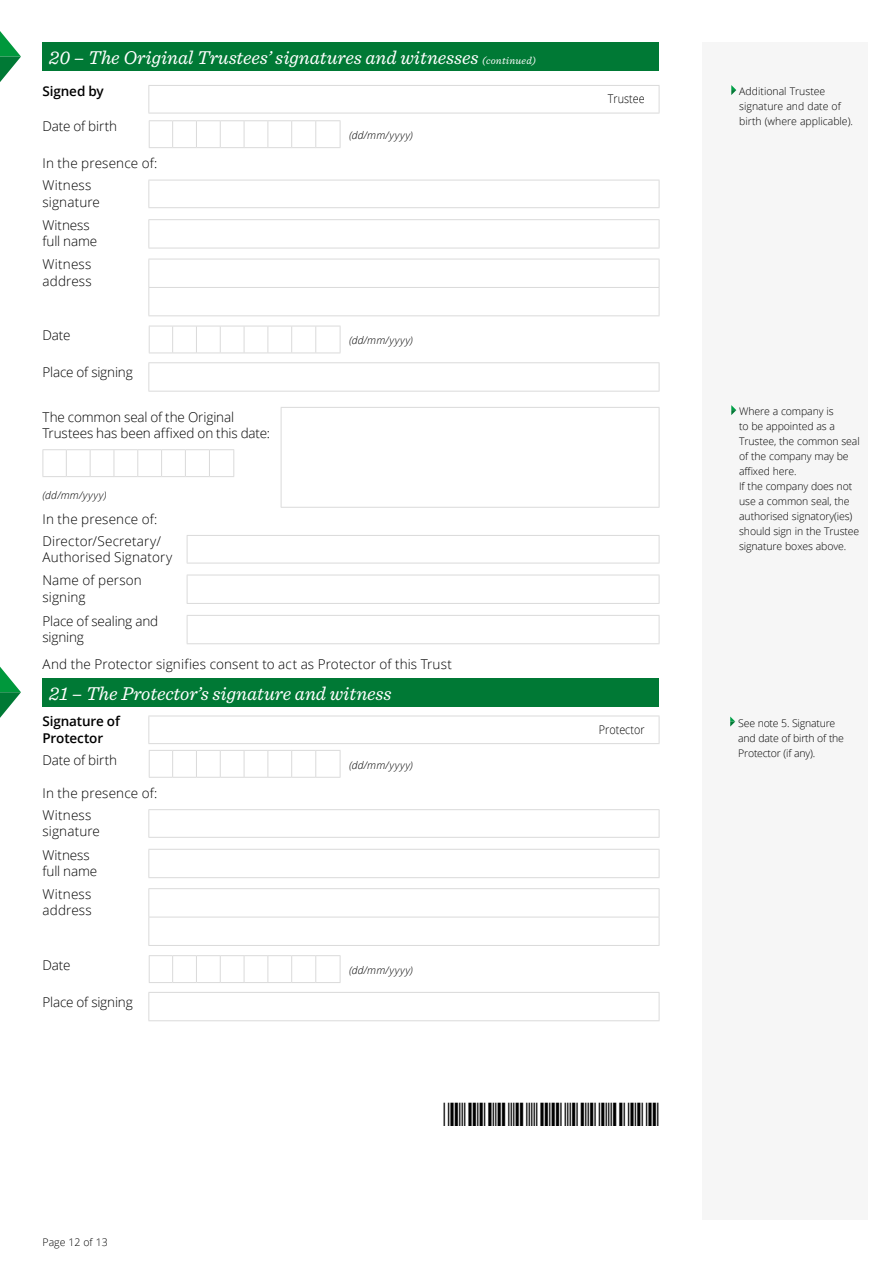
<style>
.page{position:relative;width:893px;height:1263px;background:#fff}
.page>*{position:absolute;margin:0;border:0;box-sizing:border-box;transform-origin:0 0}
.t1{font:italic 19.5px "Sentinel";color:#fff}
.t2{font:300 13.5px/21.9px "Open Sans";letter-spacing:.005em;color:#000}
.t3{font:600 13.5px/16.2px "Open Sans";letter-spacing:-.01em;color:#000}
.t4{font:300 13.5px "Open Sans";letter-spacing:-.015em;color:#000}
.t5{font:300 12px "Open Sans";color:#000;scale:.9 1}
.t6{font:300 10.5px/15px "Open Sans";letter-spacing:-.01em;color:#000}
.t7{font:italic 300 10.5px "Open Sans";letter-spacing:.06em;color:#000}
.s1{font-size:10.5px}
</style>
<div class="page">
<div style="left:702px;top:43px;width:165px;height:1177px;background:#f6f6f6"></div>
<div style="left:43px;top:678px;width:616px;height:28px;background:#007935"></div>
<hr style="left:148px;top:85px;width:511px;height:1px;background:#dadada">
<svg style="left:148px;top:86px;width:1px;height:27px"></svg>
<svg style="left:659px;top:86px;width:1px;height:27px"></svg>
<hr style="left:148px;top:113px;width:511px;height:1px;background:#dadada">
<svg style="left:149px;top:120px;width:192px;height:28px"></svg>
<hr style="left:148px;top:180px;width:511px;height:1px;background:#dadada">
<svg style="left:148px;top:180px;width:1px;height:27px"></svg>
<svg style="left:659px;top:180px;width:1px;height:27px"></svg>
<hr style="left:148px;top:207px;width:511px;height:1px;background:#dadada">
<hr style="left:148px;top:219px;width:511px;height:1px;background:#dadada">
<svg style="left:148px;top:220px;width:1px;height:28px"></svg>
<svg style="left:659px;top:220px;width:1px;height:28px"></svg>
<hr style="left:148px;top:248px;width:511px;height:1px;background:#dadada">
<hr style="left:148px;top:259px;width:511px;height:1px;background:#dadada">
<hr style="left:148px;top:287px;width:511px;height:1px;background:#dadada">
<svg style="left:148px;top:259px;width:1px;height:56px"></svg>
<svg style="left:659px;top:259px;width:1px;height:56px"></svg>
<hr style="left:148px;top:315px;width:511px;height:1px;background:#dadada">
<svg style="left:149px;top:326px;width:192px;height:28px"></svg>
<hr style="left:148px;top:362px;width:511px;height:1px;background:#dadada">
<svg style="left:148px;top:363px;width:1px;height:28px"></svg>
<svg style="left:659px;top:363px;width:1px;height:28px"></svg>
<hr style="left:148px;top:391px;width:511px;height:1px;background:#dadada">
<hr style="left:281px;top:407px;width:378px;height:1px;background:#dadada">
<hr style="left:281px;top:408px;width:1px;height:99px;background:#dadada">
<hr style="left:659px;top:408px;width:1px;height:99px;background:#dadada">
<hr style="left:281px;top:507px;width:378px;height:1px;background:#dadada">
<svg style="left:43px;top:449px;width:191px;height:28px"></svg>
<hr style="left:187px;top:535px;width:472px;height:1px;background:#dadada">
<svg style="left:187px;top:536px;width:1px;height:27px"></svg>
<svg style="left:659px;top:536px;width:1px;height:27px"></svg>
<hr style="left:187px;top:563px;width:472px;height:1px;background:#dadada">
<hr style="left:187px;top:575px;width:472px;height:1px;background:#dadada">
<svg style="left:187px;top:576px;width:1px;height:27px"></svg>
<svg style="left:659px;top:575px;width:1px;height:28px"></svg>
<hr style="left:187px;top:603px;width:472px;height:1px;background:#dadada">
<hr style="left:187px;top:615px;width:472px;height:1px;background:#dadada">
<svg style="left:187px;top:616px;width:1px;height:27px"></svg>
<svg style="left:659px;top:616px;width:1px;height:27px"></svg>
<hr style="left:187px;top:643px;width:472px;height:1px;background:#dadada">
<hr style="left:148px;top:716px;width:511px;height:1px;background:#dadada">
<svg style="left:148px;top:716px;width:1px;height:27px"></svg>
<svg style="left:659px;top:716px;width:1px;height:27px"></svg>
<hr style="left:148px;top:743px;width:511px;height:1px;background:#dadada">
<svg style="left:149px;top:750px;width:192px;height:28px"></svg>
<hr style="left:148px;top:809px;width:511px;height:1px;background:#dadada">
<svg style="left:148px;top:810px;width:1px;height:27px"></svg>
<svg style="left:659px;top:810px;width:1px;height:27px"></svg>
<hr style="left:148px;top:837px;width:511px;height:1px;background:#dadada">
<hr style="left:148px;top:849px;width:511px;height:1px;background:#dadada">
<svg style="left:148px;top:850px;width:1px;height:27px"></svg>
<svg style="left:659px;top:850px;width:1px;height:27px"></svg>
<hr style="left:148px;top:877px;width:511px;height:1px;background:#dadada">
<hr style="left:148px;top:888px;width:511px;height:1px;background:#dadada">
<hr style="left:148px;top:917px;width:511px;height:1px;background:#dadada">
<svg style="left:148px;top:889px;width:1px;height:56px"></svg>
<svg style="left:659px;top:889px;width:1px;height:56px"></svg>
<hr style="left:148px;top:945px;width:511px;height:1px;background:#dadada">
<svg style="left:149px;top:955px;width:192px;height:28px"></svg>
<hr style="left:148px;top:992px;width:511px;height:1px;background:#dadada">
<svg style="left:148px;top:993px;width:1px;height:27px"></svg>
<svg style="left:659px;top:993px;width:1px;height:27px"></svg>
<hr style="left:148px;top:1020px;width:511px;height:1px;background:#dadada">
<svg style="left:0;top:667px;width:21px;height:51px"></svg>
<div style="left:43px;top:42px;width:616px;height:29px;background:#007935"></div>
<svg style="left:0;top:31px;width:21px;height:51px"></svg>
<svg style="left:731px;top:85px;width:5px;height:10px"></svg>
<svg style="left:731px;top:405px;width:5px;height:10px"></svg>
<svg style="left:730px;top:716px;width:5px;height:10px"></svg>
<h1 class="t1" style="left:49px;top:43px;width:488px">20 – The Original Trustees’ signatures and witnesses <span class="s1">(continued)</span></h1>
<p class="t3" style="left:43px;top:82px;width:63px">Signed by</p>
<p class="t2" style="left:43px;top:115px;width:76px">Date of birth</p>
<p class="t2" style="left:43px;top:152px;width:116px">In the presence of:<br>Witness</p>
<p class="t2" style="left:43px;top:190px;width:59px;line-height:23.4px">signature<br>Witness</p>
<p class="t2" style="left:43px;top:229px;width:56px;line-height:23.2px">full name<br>Witness</p>
<p class="t2" style="left:43px;top:269px;width:51px">address</p>
<p class="t2" style="left:43px;top:324px;width:30px">Date</p>
<p class="t4" style="left:43px;top:363px;width:92px">Place of signing</p>
<p class="t2" style="left:43px;top:409px;width:229px;line-height:16.2px">The common seal of the Original<br>Trustees has been affixed on this date:</p>
<p class="t7" style="left:349px;top:128px;width:65px">(dd/mm/yyyy)</p>
<p class="t7" style="left:349px;top:333px;width:65px">(dd/mm/yyyy)</p>
<p class="t5" style="left:608px;top:91px;width:42px">Trustee</p>
<p class="t7" style="left:43px;top:488px;width:65px">(dd/mm/yyyy)</p>
<p class="t2" style="left:43px;top:508px;width:120px">In the presence of:<br>Director/Secretary/</p>
<p class="t2" style="left:43px;top:545px;width:131px;line-height:23.4px">Authorised Signatory<br>Name of person</p>
<p class="t2" style="left:43px;top:584px;width:117px;line-height:24.2px">signing<br>Place of sealing and</p>
<p class="t2" style="left:43px;top:623px;width:411px;line-height:27.3px">signing<br>And the Protector signifies consent to act as Protector of this Trust</p>
<h1 class="t1" style="left:49px;top:679px;width:344px">21 – The Protector’s signature and witness</h1>
<p class="t3" style="left:43px;top:713px;width:79px">Signature of<br>Protector</p>
<p class="t5" style="left:599px;top:721px;width:52px">Protector</p>
<p class="t2" style="left:43px;top:748px;width:76px">Date of birth</p>
<p class="t7" style="left:349px;top:758px;width:65px">(dd/mm/yyyy)</p>
<p class="t2" style="left:43px;top:782px;width:116px">In the presence of:<br>Witness</p>
<p class="t2" style="left:43px;top:819px;width:59px;line-height:23.4px">signature<br>Witness</p>
<p class="t2" style="left:43px;top:859px;width:56px;line-height:23.2px">full name<br>Witness</p>
<p class="t2" style="left:43px;top:899px;width:51px">address</p>
<p class="t2" style="left:43px;top:954px;width:30px">Date</p>
<p class="t4" style="left:43px;top:993px;width:92px">Place of signing</p>
<p class="t6" style="left:43px;top:1234px;width:67px">Page 12 of 13</p>
<p class="t7" style="left:349px;top:963px;width:65px">(dd/mm/yyyy)</p>
<p class="t6" style="left:739px;top:83px;width:115px">Additional Trustee signature and date of birth (where applicable).</p>
<p class="t6" style="left:739px;top:403px;width:122px">Where a company is<br>to be appointed as a<br>Trustee, the common seal of the company may be affixed here.<br>If the company does not use a common seal, the authorised signatory(ies) should sign in the Trustee signature boxes above.</p>
<p class="t6" style="left:738px;top:715px;width:107px">See note 5. Signature and date of birth of the<br>Protector (if any).</p>
</div>
